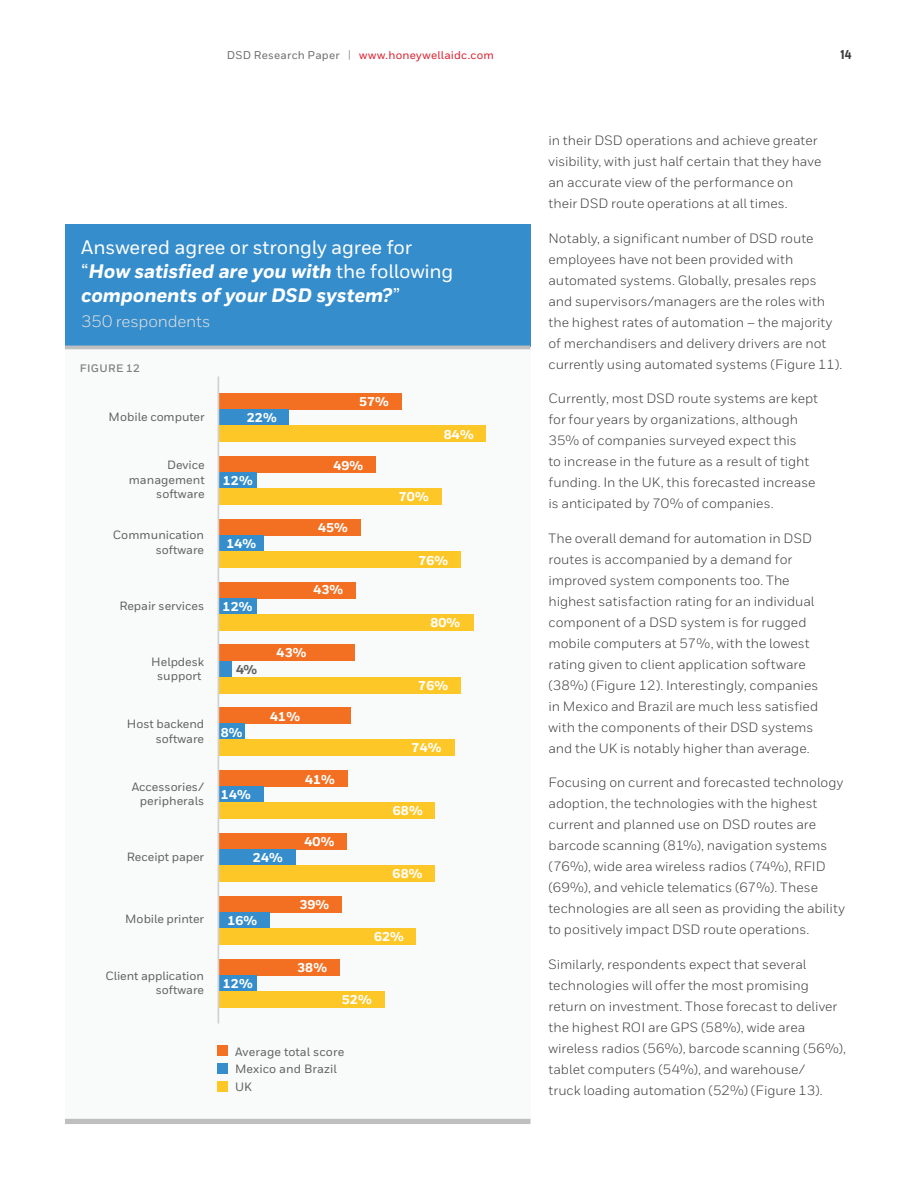
<style>
.page{position:relative;width:918px;height:1188px;background:#fff}
.page>*{position:absolute;margin:0;border:0;box-sizing:border-box;transform-origin:0 0}
.t1{font:italic 800 19.5px/24px "Honeywell Sans";letter-spacing:-.005em;color:#fff}
.t2{font:16.5px "Honeywell Sans";letter-spacing:-.01em;color:#e0e1e0}
.Body__9_14_pt{font:13.5px/21px "Honeywell Sans";color:#3e3e3f}
.t3{font:800 12.75px "Honeywell Sans";letter-spacing:.01em;color:#fff}
.t4{font:800 12.75px "Honeywell Cond";color:#3e3e3f}
.t5{font:800 12.75px "Honeywell Sans";color:#606160}
.t6{font:500 12px/14.4px "Honeywell Sans";color:#606160;text-align:right}
.t7{font:500 11.25px "Honeywell Sans";letter-spacing:.02em;color:#dc1f2e}
.t8{font:700 10.8px "Honeywell Sans";letter-spacing:.04em;color:#808180}
.s1{color:#6c6d70}
.s2{font-size:11.4px;color:#939598}
.s3{font-weight:500;font-style:normal}
</style>
<div class="page">
<div style="left:65px;top:349px;width:465px;height:772px;background:#f9fafa"></div>
<div style="left:65px;top:224px;width:465px;height:122px;background:#358dcc"></div>
<hr style="left:65px;top:346px;width:465px;height:3px;background:#c0bfbf">
<div style="left:65px;top:1119px;width:466px;height:5px;background:#c0bfbf"></div>
<div style="left:217px;top:1046px;width:10px;height:10px;background:#f37023"></div>
<div style="left:217px;top:1063px;width:10px;height:11px;background:#358dcc"></div>
<div style="left:217px;top:1081px;width:10px;height:10px;background:#fec728"></div>
<div style="left:219px;top:393px;width:183px;height:16px;background:#f37023"></div>
<div style="left:219px;top:409px;width:70px;height:17px;background:#358dcc"></div>
<div style="left:219px;top:426px;width:267px;height:16px;background:#fec728"></div>
<div style="left:219px;top:457px;width:157px;height:16px;background:#f37023"></div>
<div style="left:219px;top:473px;width:38px;height:16px;background:#358dcc"></div>
<div style="left:219px;top:488px;width:222px;height:16px;background:#fec728"></div>
<div style="left:219px;top:519px;width:142px;height:16px;background:#f37023"></div>
<div style="left:219px;top:535px;width:44px;height:17px;background:#358dcc"></div>
<div style="left:219px;top:552px;width:242px;height:16px;background:#fec728"></div>
<div style="left:219px;top:582px;width:137px;height:16px;background:#f37023"></div>
<div style="left:219px;top:598px;width:38px;height:16px;background:#358dcc"></div>
<div style="left:219px;top:614px;width:254px;height:16px;background:#fec728"></div>
<div style="left:219px;top:645px;width:136px;height:16px;background:#f37023"></div>
<div style="left:219px;top:661px;width:13px;height:16px;background:#358dcc"></div>
<div style="left:219px;top:677px;width:242px;height:16px;background:#fec728"></div>
<div style="left:219px;top:708px;width:132px;height:16px;background:#f37023"></div>
<div style="left:219px;top:724px;width:25px;height:16px;background:#358dcc"></div>
<div style="left:219px;top:740px;width:235px;height:16px;background:#fec728"></div>
<div style="left:219px;top:771px;width:129px;height:16px;background:#f37023"></div>
<div style="left:219px;top:786px;width:44px;height:16px;background:#358dcc"></div>
<div style="left:219px;top:802px;width:216px;height:17px;background:#fec728"></div>
<div style="left:219px;top:833px;width:128px;height:17px;background:#f37023"></div>
<div style="left:219px;top:849px;width:76px;height:17px;background:#358dcc"></div>
<div style="left:219px;top:866px;width:216px;height:16px;background:#fec728"></div>
<div style="left:219px;top:896px;width:123px;height:16px;background:#f37023"></div>
<div style="left:219px;top:912px;width:51px;height:16px;background:#358dcc"></div>
<div style="left:219px;top:928px;width:197px;height:17px;background:#fec728"></div>
<div style="left:219px;top:959px;width:121px;height:16px;background:#f37023"></div>
<div style="left:219px;top:975px;width:38px;height:16px;background:#358dcc"></div>
<div style="left:219px;top:991px;width:165px;height:16px;background:#fec728"></div>
<hr style="left:218px;top:377px;width:1px;height:647px;background:#d0d1d1">
<p class="t7" style="left:227px;top:48px;width:269px"><span class="s1">DSD Research Paper</span> <span class="s2">|</span> www.honeywellaidc.com</p>
<p class="t4" style="left:841px;top:46px;width:12px">14</p>
<p class="t1" style="left:81px;top:236px;width:374px"><span class="s3">Answered agree or strongly agree for “</span>How satisfied are you with <span class="s3">the following </span>components of your DSD system?<span class="s3">”</span></p>
<p class="t2" style="left:81px;top:312px;width:131px">350 respondents</p>
<p class="t8" style="left:80px;top:361px;width:62px">FIGURE 12</p>
<p class="t6" style="left:109px;top:410px;width:98px">Mobile computer</p>
<p class="t3" style="left:247px;top:410px;width:31px">22%</p>
<p class="t3" style="left:359px;top:394px;width:31px">57%</p>
<p class="t6" style="left:129px;top:458px;width:77px">Device management software</p>
<p class="t3" style="left:333px;top:457px;width:31px">49%</p>
<p class="t3" style="left:223px;top:473px;width:31px">12%</p>
<p class="t6" style="left:113px;top:528px;width:93px">Communication software</p>
<p class="t6" style="left:119px;top:598px;width:86px">Repair services</p>
<p class="t6" style="left:151px;top:654px;width:54px;text-align:center">Helpdesk support</p>
<p class="t6" style="left:127px;top:717px;width:79px">Host backend software</p>
<p class="t3" style="left:226px;top:536px;width:31px">14%</p>
<p class="t3" style="left:223px;top:598px;width:31px">12%</p>
<p class="t3" style="left:318px;top:520px;width:31px">45%</p>
<p class="t3" style="left:313px;top:582px;width:31px">43%</p>
<p class="t5" style="left:236px;top:662px;width:23px">4%</p>
<p class="t3" style="left:277px;top:645px;width:31px">43%</p>
<p class="t3" style="left:221px;top:725px;width:23px">8%</p>
<p class="t3" style="left:270px;top:708px;width:31px">41%</p>
<p class="t3" style="left:444px;top:426px;width:31px">84%</p>
<p class="t3" style="left:399px;top:488px;width:31px">70%</p>
<p class="t3" style="left:418px;top:552px;width:31px">76%</p>
<p class="t3" style="left:430px;top:614px;width:31px">80%</p>
<p class="t3" style="left:418px;top:678px;width:31px">76%</p>
<p class="t3" style="left:412px;top:740px;width:31px">74%</p>
<p class="t6" style="left:132px;top:780px;width:74px">Accessories/ peripherals</p>
<p class="t6" style="left:127px;top:850px;width:79px">Receipt paper</p>
<p class="t6" style="left:125px;top:912px;width:81px">Mobile printer</p>
<p class="t6" style="left:106px;top:968px;width:100px">Client application software</p>
<p class="t3" style="left:221px;top:786px;width:31px">14%</p>
<p class="t3" style="left:253px;top:850px;width:31px">24%</p>
<p class="t3" style="left:227px;top:913px;width:31px">16%</p>
<p class="t3" style="left:223px;top:976px;width:31px">12%</p>
<p class="t3" style="left:305px;top:772px;width:31px">41%</p>
<p class="t3" style="left:305px;top:834px;width:31px">40%</p>
<p class="t3" style="left:299px;top:897px;width:31px">39%</p>
<p class="t3" style="left:297px;top:960px;width:31px">38%</p>
<p class="t3" style="left:393px;top:803px;width:31px">68%</p>
<p class="t3" style="left:393px;top:866px;width:31px">68%</p>
<p class="t3" style="left:374px;top:929px;width:31px">62%</p>
<p class="t3" style="left:342px;top:992px;width:31px">52%</p>
<p class="t6" style="left:235px;top:1043px;width:111px;line-height:17.7px;text-align:left">Average total score<br>Mexico and Brazil<br>UK</p>
<p class="Body__9_14_pt" style="left:549px;top:130px;width:274px">in their DSD operations and achieve greater visibility, with just half certain that they have an accurate view of the performance on their DSD route operations at all times.</p>
<p class="Body__9_14_pt" style="left:549px;top:228px;width:295px">Notably, a significant number of DSD route employees have not been provided with automated systems. Globally, presales reps and supervisors/managers are the roles with the highest rates of automation – the majority of merchandisers and delivery drivers are not currently using automated systems (Figure 11).</p>
<p class="Body__9_14_pt" style="left:549px;top:388px;width:271px">Currently, most DSD route systems are kept for four years by organizations, although 35% of companies surveyed expect this<br>to increase in the future as a result of tight funding. In the UK, this forecasted increase is anticipated by 70% of companies.</p>
<p class="Body__9_14_pt" style="left:549px;top:528px;width:271px">The overall demand for automation in DSD routes is accompanied by a demand for improved system components too. The highest satisfaction rating for an individual component of a DSD system is for rugged mobile computers at 57%, with the lowest rating given to client application software (38%) (Figure 12). Interestingly, companies in Mexico and Brazil are much less satisfied with the components of their DSD systems and the UK is notably higher than average.</p>
<p class="Body__9_14_pt" style="left:549px;top:772px;width:298px">Focusing on current and forecasted technology adoption, the technologies with the highest current and planned use on DSD routes are barcode scanning (81%), navigation systems (76%), wide area wireless radios (74%), RFID (69%), and vehicle telematics (67%). These technologies are all seen as providing the ability to positively impact DSD route operations.</p>
<p class="Body__9_14_pt" style="left:549px;top:954px;width:299px">Similarly, respondents expect that several technologies will offer the most promising return on investment. Those forecast to deliver the highest ROI are GPS (58%), wide area wireless radios (56%), barcode scanning (56%), tablet computers (54%), and warehouse/<br>truck loading automation (52%) (Figure 13).</p>
</div>
